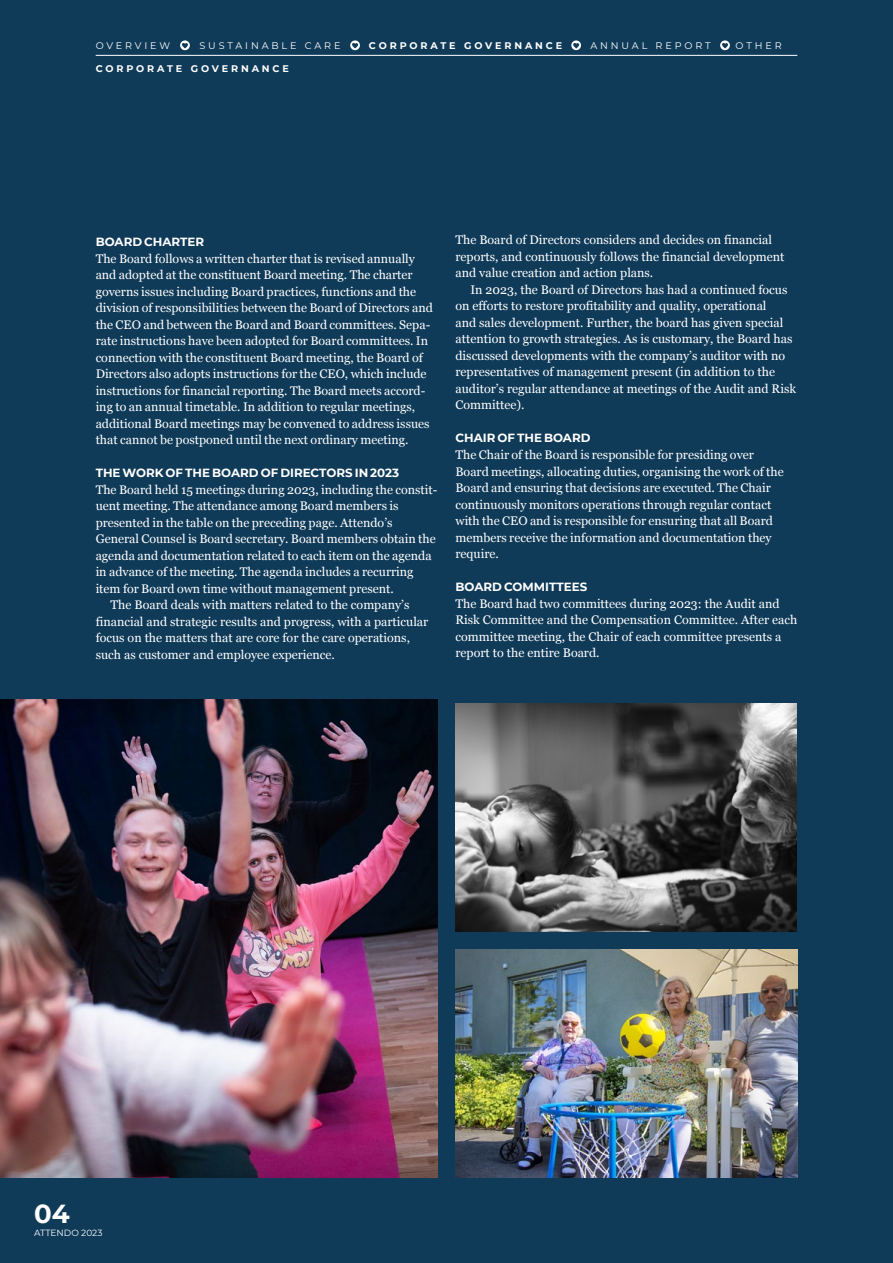
<style>
.page{position:relative;width:893px;height:1263px;background:#0f3a58}
.page>*{position:absolute;margin:0;border:0;box-sizing:border-box;transform-origin:0 0}
.t1{font:700 26.1px "Montserrat";color:#fff}
.Brödtext{font:12.45px/16.5px "Georgia";color:#fff}
.BRÖD_indrag{font:12.45px/16.5px "Georgia";color:#fff}
.Mellis_1{font:700 11.85px "Montserrat";color:#fff}
.NOTISBRÖDTEXT_INDRAG{font:9.6px "Montserrat";letter-spacing:.3em;color:#fff}
.NOTISBRÖDTEXT_INDRAG-2{font:700 9.6px "Montserrat";letter-spacing:.3em;color:#fff}
.NOTISBRÖDTEXT_INDRAG-3{font:9px "Montserrat";color:#fff}
</style>
<div class="page">
<img style="left:455px;top:704px;width:342px;height:227px">
<img style="left:455px;top:950px;width:342px;height:227px">
<img style="left:0;top:699px;width:437px;height:479px">
<hr style="left:96px;top:55px;width:701px;height:1px;background:#fff">
<svg style="left:180px;top:40px;width:10px;height:10px"></svg>
<svg style="left:350px;top:40px;width:10px;height:10px"></svg>
<svg style="left:571px;top:40px;width:10px;height:10px"></svg>
<svg style="left:720px;top:40px;width:10px;height:10px"></svg>
<p class="NOTISBRÖDTEXT_INDRAG" style="left:96px;top:39px;width:76px">OVERVIEW</p>
<p class="NOTISBRÖDTEXT_INDRAG" style="left:199px;top:39px;width:143px">SUSTAINABLE CARE</p>
<p class="NOTISBRÖDTEXT_INDRAG-2" style="left:369px;top:38px;width:41px">CORPO</p>
<p class="NOTISBRÖDTEXT_INDRAG-2" style="left:421px;top:38px;width:20px">R ATE</p>
<p class="NOTISBRÖDTEXT_INDRAG-2" style="left:464px;top:38px;width:21px">G OVE</p>
<p class="NOTISBRÖDTEXT_INDRAG-2" style="left:504px;top:38px;width:20px">R NAN</p>
<p class="NOTISBRÖDTEXT_INDRAG-2" style="left:546px;top:38px;width:17px">C E</p>
<p class="NOTISBRÖDTEXT_INDRAG" style="left:590px;top:39px;width:122px">ANNUAL REPORT</p>
<p class="NOTISBRÖDTEXT_INDRAG" style="left:736px;top:39px;width:48px">OTHER</p>
<p class="NOTISBRÖDTEXT_INDRAG-2" style="left:96px;top:62px;width:195px">COR POR ATE GOVER NANC E</p>
<p class="Mellis_1" style="left:96px;top:234px;width:110px">BOARD CHARTE R</p>
<p class="Brödtext" style="left:96px;top:250px;width:339px">The Board follows a written charter that is revised annually and adopted at the constituent Board meeting. The charter governs issues including Board practices, functions and the division of responsibilities between the Board of Directors and the CEO and between the Board and Board committees. Sepa&shy;rate instructions have been adopted for Board committees. In connection with the constituent Board meeting, the Board of Directors also adopts instructions for the CEO, which include instructions for financial reporting. The Board meets accord&shy;ing to an annual timetable. In addition to regular meetings, additional Board meetings may be convened to address issues that cannot be postponed until the next ordinary meeting.</p>
<p class="Mellis_1" style="left:96px;top:465px;width:305px">THE WORK OF THE BOARD OF DIRECTORS IN 2023</p>
<p class="Brödtext" style="left:96px;top:481px;width:343px">The Board held 15 meetings during 2023, including the constit&shy;uent meeting. The attendance among Board members is presented in the table on the preceding page. Attendo’s General Counsel is Board secretary. Board members obtain the agenda and documentation related to each item on the agenda in advance of the meeting. The agenda includes a recurring item for Board own time without management present.</p>
<p class="BRÖD_indrag" style="left:96px;top:596px;width:334px;text-indent:15px">The Board deals with matters related to the company’s financial and strategic results and progress, with a particular focus on the matters that are core for the care operations, such as customer and employee experience.</p>
<p class="BRÖD_indrag" style="left:455px;top:231px;width:330px">The Board of Directors considers and decides on financial reports, and continuously follows the financial development and value creation and action plans.</p>
<p class="BRÖD_indrag" style="left:455px;top:281px;width:342px;text-indent:15px">In 2023, the Board of Directors has had a continued focus on efforts to restore profitability and quality, operational<br>and sales development. Further, the board has given special attention to growth strategies. As is customary, the Board has discussed developments with the company’s auditor with no representatives of management present (in addition to the auditor’s regular attendance at meetings of the Audit and Risk Committee).</p>
<p class="Mellis_1" style="left:455px;top:430px;width:137px">CHAIR OF THE BOARD</p>
<p class="Brödtext" style="left:455px;top:446px;width:330px">The Chair of the Board is responsible for presiding over Board meetings, allocating duties, organising the work of the Board and ensuring that decisions are executed. The Chair continuously monitors operations through regular contact with the CEO and is responsible for ensuring that all Board members receive the information and documentation they require.</p>
<p class="Mellis_1" style="left:455px;top:578px;width:103px">BOARD COMMITTEE</p>
<p class="Mellis_1" style="left:580px;top:578px;width:9px">S</p>
<p class="BRÖD_indrag" style="left:455px;top:594px;width:343px">The Board had two committees during 2023: the Audit and Risk Committee and the Compensation Committee. After each committee meeting, the Chair of each committee presents a report to the entire Board.</p>
<p class="t1" style="left:34px;top:1195px;width:37px">04</p>
<p class="NOTISBRÖDTEXT_INDRAG-3" style="left:34px;top:1226px;width:70px">ATTENDO 2023</p>
</div>
